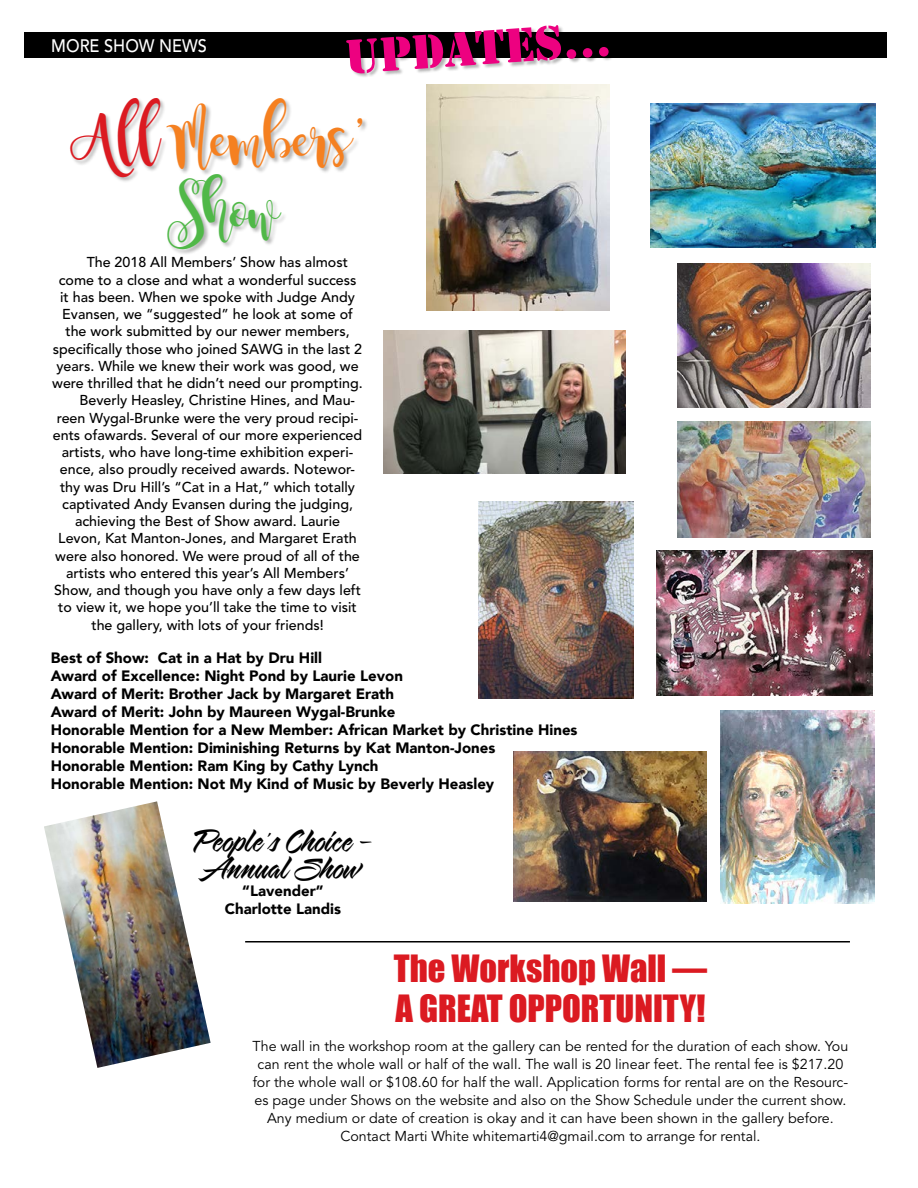
<style>
.page{position:relative;width:918px;height:1188px;background:#fff}
.page>*{position:absolute;margin:0;border:0;box-sizing:border-box;transform-origin:0 0}
.t1{font:50.25px "Stencil";color:#ed0180}
.t2{font:43.65px/73.5px "Magnolia Sky";letter-spacing:-.025em;color:#f58020;text-align:center}
.t3{font:37.5px/27px "LHF Sarah Script Neue";letter-spacing:-.01em;color:#000}
.t4{font:34.5px/40.5px "Impact";color:#db1a21}
.t5{font:500 18px "Avenir LT Std";color:#fff;scale:.91 1}
.t6{font:900 15px/18px "Avenir";color:#000}
.t7{font:500 14.25px "Avenir LT Std";color:#000}
.t8{font:14.25px/18px "Avenir LT Std";color:#000;text-align:center}
.s1{color:#db1a21}
.s2{color:#50b848}
</style>
<div class="page">
<div style="left:24px;top:32px;width:863px;height:26px;background:#000"></div>
<div style="left:347px;top:25px;width:267px;height:54px;background:#000;opacity:.3"></div>
<div style="left:70px;top:97px;width:298px;height:158px;background:#000;opacity:.3"></div>
<img style="left:427px;top:84px;width:182px;height:226px">
<img style="left:44px;top:801px;width:167px;height:267px">
<img style="left:678px;top:421px;width:193px;height:117px">
<img style="left:656px;top:551px;width:217px;height:144px">
<img style="left:478px;top:501px;width:155px;height:197px">
<img style="left:720px;top:711px;width:155px;height:192px">
<img style="left:678px;top:264px;width:193px;height:144px">
<img style="left:651px;top:104px;width:224px;height:143px">
<img style="left:513px;top:752px;width:193px;height:149px">
<hr style="left:245px;top:941px;width:605px;height:2px;background:#000">
<img style="left:383px;top:330px;width:242px;height:143px">
<p class="t5" style="left:51px;top:36px;width:173px">MORE SHOW NEWS</p>
<h1 class="t1" style="left:344px;top:28px;width:268px;rotate:-4deg">UPDATES...</h1>
<h2 class="t2" style="left:77px;top:104px;width:294px"><span class="s1">All</span> Members’<br><span class="s2">Show</span></h2>
<p class="t7" style="left:87px;top:254px;width:263px">The 2018 All Members’ Show has almost</p>
<p class="t7" style="left:59px;top:271px;width:299px">come to a close and what a wonderful success</p>
<p class="t7" style="left:60px;top:289px;width:296px">it has been. When we spoke with Judge Andy</p>
<p class="t7" style="left:62px;top:306px;width:292px">Evansen, we “suggested” he look at some of</p>
<p class="t7" style="left:65px;top:323px;width:286px">the work submitted by our newer members,</p>
<p class="t7" style="left:53px;top:340px;width:311px">specifically those who joined SAWG in the last 2</p>
<p class="t7" style="left:56px;top:358px;width:304px">years. While we knew their work was good, we</p>
<p class="t7" style="left:52px;top:375px;width:312px">were thrilled that he didn’t need our prompting.</p>
<p class="t7" style="left:80px;top:392px;width:277px">Beverly Heasley, Christine Hines, and Mau-</p>
<p class="t7" style="left:57px;top:409px;width:303px">reen Wygal-Brunke were the very proud recipi-</p>
<p class="t7" style="left:53px;top:427px;width:311px">ents ofawards. Several of our more experienced</p>
<p class="t7" style="left:62px;top:444px;width:293px">artists, who have long-time exhibition experi-</p>
<p class="t7" style="left:60px;top:461px;width:297px">ence, also proudly received awards. Notewor-</p>
<p class="t7" style="left:60px;top:478px;width:297px">thy was Dru Hill’s “Cat in a Hat,” which totally</p>
<p class="t7" style="left:62px;top:496px;width:292px">captivated Andy Evansen during the judging,</p>
<p class="t7" style="left:75px;top:513px;width:267px">achieving the Best of Show award. Laurie</p>
<p class="t7" style="left:58px;top:530px;width:300px">Levon, Kat Manton-Jones, and Margaret Erath</p>
<p class="t7" style="left:55px;top:547px;width:306px">were also honored. We were proud of all of the</p>
<p class="t7" style="left:66px;top:565px;width:284px">artists who entered this year’s All Members’</p>
<p class="t7" style="left:54px;top:582px;width:308px">Show, and though you have only a few days left</p>
<p class="t7" style="left:58px;top:599px;width:300px">to view it, we hope you’ll take the time to visit</p>
<p class="t7" style="left:91px;top:617px;width:234px">the gallery, with lots of your friends!</p>
<p class="t6" style="left:51px;top:648px;width:528px">Best of Show: Cat in a Hat by Dru Hill<br>Award of Excellence: Night Pond by Laurie Levon<br>Award of Merit: Brother Jack by Margaret Erath<br>Award of Merit: John by Maureen Wygal-Brunke<br>Honorable Mention for a New Member: African Market by Christine Hines Honorable Mention: Diminishing Returns by Kat Manton-Jones<br>Honorable Mention: Ram King by Cathy Lynch<br>Honorable Mention: Not My Kind of Music by Beverly Heasley</p>
<h3 class="t3" style="left:194px;top:831px;width:179px">People’s Choice -<br>Annual Show</h3>
<p class="t6" style="left:225px;top:881px;width:118px;text-align:center">“Lavender”<br>Charlotte Landis</p>
<h3 class="t4" style="left:394px;top:947px;width:315px">The Workshop Wall —<br>A GREAT OPPORTUNITY!</h3>
<p class="t8" style="left:253px;top:1037px;width:597px">The wall in the workshop room at the gallery can be rented for the duration of each show. You can rent the whole wall or half of the wall. The wall is 20 linear feet. The rental fee is $217.20 for the whole wall or $108.60 for half the wall. Application forms for rental are on the Resourc&shy;es page under Shows on the website and also on the Show Schedule under the current show.<br>Any medium or date of creation is okay and it can have been shown in the gallery before.<br>Contact Marti White whitemarti4@gmail.com to arrange for rental.</p>
</div>
